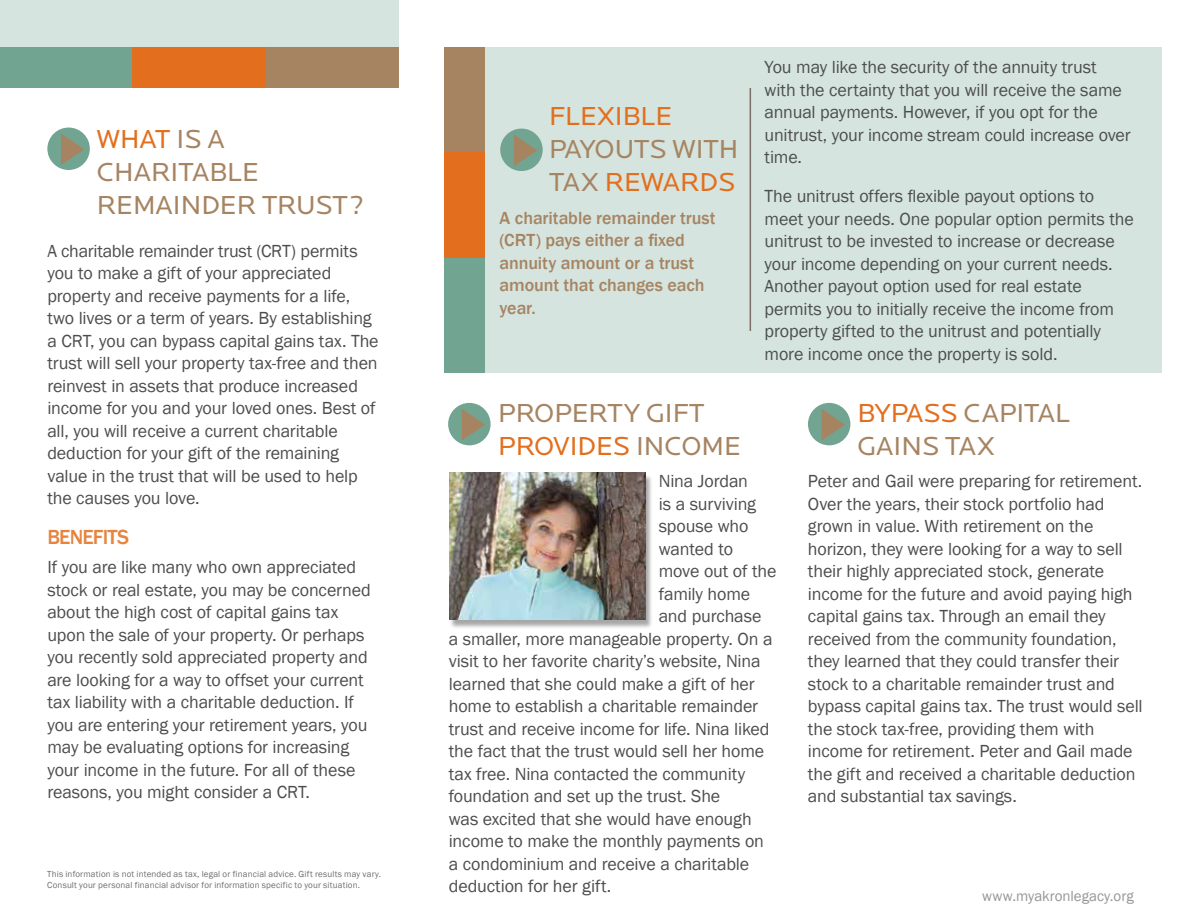
<style>
.page{position:relative;width:1188px;height:918px;background:#fff}
.page>*{position:absolute;margin:0;border:0;box-sizing:border-box;transform-origin:0 0}
.t1{font:27px/33px "Locator";color:#a68462}
.t2{font:27px "Locator";color:#e36f1e}
.t3{font:500 21px "Franklin Gothic";letter-spacing:-.04em;color:#e78540}
.t4{font:18px/22.5px "Franklin Gothic";letter-spacing:-.01em;color:#4d4d4f}
.t5{font:500 18px/22.5px "Franklin Gothic";letter-spacing:-.005em;color:#a68462}
.t6{font:15px "Franklin Gothic";color:#939598}
.t7{font:9px/10.8px "Franklin Gothic";letter-spacing:.02em;color:#6d6e71}
.s1{color:#e36f1e}
</style>
<div class="page">
<div style="left:444px;top:48px;width:718px;height:325px;background:#d5e4de"></div>
<div style="left:0;top:0;width:398px;height:76px;background:#d5e4de"></div>
<div style="left:0;top:47px;width:132px;height:40px;background:#72a492"></div>
<div style="left:265px;top:47px;width:133px;height:40px;background:#a68462"></div>
<div style="left:132px;top:47px;width:133px;height:40px;background:#e36f1e"></div>
<div style="left:47px;top:128px;width:43px;height:42px;background:#72a492;border-radius:50%"></div>
<svg style="left:61px;top:133px;width:23px;height:32px"></svg>
<div style="left:500px;top:129px;width:43px;height:42px;background:#72a492;border-radius:50%"></div>
<svg style="left:514px;top:134px;width:23px;height:32px"></svg>
<div style="left:448px;top:403px;width:43px;height:42px;background:#72a492;border-radius:50%"></div>
<svg style="left:462px;top:409px;width:23px;height:32px"></svg>
<div style="left:444px;top:258px;width:40px;height:115px;background:#72a492"></div>
<div style="left:444px;top:47px;width:40px;height:106px;background:#a68462"></div>
<div style="left:444px;top:152px;width:40px;height:106px;background:#e36f1e"></div>
<hr style="left:750px;top:88px;width:1px;height:243px;background:#7c6e66">
<div style="left:808px;top:403px;width:42px;height:42px;background:#72a492;border-radius:50%"></div>
<svg style="left:822px;top:409px;width:23px;height:32px"></svg>
<div style="left:449px;top:475px;width:204px;height:155px;background:#000;opacity:.35"></div>
<img style="left:450px;top:473px;width:195px;height:147px">
<h1 class="t1" style="left:97px;top:123px;width:268px"><span class="s1">WHAT</span> IS A<br>CHARITABLE<br>REMAINDER TRUST?</h1>
<p class="t4" style="left:47px;top:240px;width:333px">A charitable remainder trust (CRT) permits you to make a gift of your appreciated property and receive payments for a life, two lives or a term of years. By establishing a CRT, you can bypass capital gains tax. The trust will sell your property tax-free and then reinvest in assets that produce increased income for you and your loved ones. Best of all, you will receive a current charitable deduction for your gift of the remaining value in the trust that will be used to help the causes you love.</p>
<p class="t3" style="left:47px;top:524px;width:83px">BENEFITS</p>
<p class="t4" style="left:47px;top:557px;width:325px">If you are like many who own appreciated stock or real estate, you may be concerned about the high cost of capital gains tax upon the sale of your property. Or perhaps you recently sold appreciated property and are looking for a way to offset your current tax liability with a charitable deduction. If you are entering your retirement years, you may be evaluating options for increasing your income in the future. For all of these reasons, you might consider a CRT.</p>
<p class="t7" style="left:47px;top:869px;width:335px">This information is not intended as tax, legal or financial advice. Gift results may vary.<br>Consult your personal financial advisor for information specific to your situation.</p>
<h1 class="t2" style="left:549px;top:102px;width:125px">FLEXIBLE</h1>
<h1 class="t1" style="left:549px;top:134px;width:191px">PAYOUTS WITH<br>TAX <span class="s1">REWARDS</span></h1>
<p class="t5" style="left:500px;top:207px;width:217px">A charitable remainder trust (CRT) pays either a fixed annuity amount or a trust amount that changes each year.</p>
<p class="t4" style="left:765px;top:56px;width:368px">You may like the security of the annuity trust with the certainty that you will receive the same annual payments. However, if you opt for the unitrust, your income stream could increase over time.</p>
<p class="t4" style="left:765px;top:185px;width:371px">The unitrust offers flexible payout options to meet your needs. One popular option permits the unitrust to be invested to increase or decrease your income depending on your current needs.<br>Another payout option used for real estate permits you to initially receive the income from property gifted to the unitrust and potentially more income once the property is sold.</p>
<h1 class="t1" style="left:498px;top:397px;width:244px">PROPERTY GIFT<br><span class="s1">PROVIDES</span> INCOME</h1>
<p class="t4" style="left:659px;top:470px;width:91px">Nina Jordan</p>
<p class="t4" style="left:659px;top:493px;width:99px">is a surviving</p>
<p class="t4" style="left:659px;top:515px;width:91px">spouse who</p>
<p class="t4" style="left:659px;top:538px;width:76px">wanted to</p>
<p class="t4" style="left:659px;top:560px;width:119px">move out of the</p>
<p class="t4" style="left:659px;top:583px;width:93px">family home</p>
<p class="t4" style="left:659px;top:605px;width:104px">and purchase</p>
<p class="t4" style="left:449px;top:628px;width:325px">a smaller, more manageable property. On a</p>
<p class="t4" style="left:449px;top:650px;width:313px">visit to her favorite charity’s website, Nina</p>
<p class="t4" style="left:449px;top:673px;width:307px">learned that she could make a gift of her</p>
<p class="t4" style="left:449px;top:695px;width:311px">home to establish a charitable remainder</p>
<p class="t4" style="left:449px;top:718px;width:322px">trust and receive income for life. Nina liked</p>
<p class="t4" style="left:449px;top:740px;width:317px">the fact that the trust would sell her home</p>
<p class="t4" style="left:449px;top:763px;width:298px">tax free. Nina contacted the community</p>
<p class="t4" style="left:449px;top:785px;width:273px">foundation and set up the trust. She</p>
<p class="t4" style="left:449px;top:808px;width:304px">was excited that she would have enough</p>
<p class="t4" style="left:449px;top:830px;width:317px">income to make the monthly payments on</p>
<p class="t4" style="left:449px;top:853px;width:302px">a condominium and receive a charitable</p>
<p class="t4" style="left:449px;top:875px;width:164px">deduction for her gift.</p>
<h1 class="t1" style="left:857px;top:397px;width:214px"><span class="s1">BYPASS</span> CAPITAL<br>GAINS TAX</h1>
<p class="t4" style="left:808px;top:470px;width:336px">Peter and Gail were preparing for retirement.<br>Over the years, their stock portfolio had grown in value. With retirement on the horizon, they were looking for a way to sell their highly appreciated stock, generate income for the future and avoid paying high capital gains tax. Through an email they received from the community foundation, they learned that they could transfer their stock to a charitable remainder trust and bypass capital gains tax. The trust would sell the stock tax-free, providing them with income for retirement. Peter and Gail made the gift and received a charitable deduction and substantial tax savings.</p>
<p class="t6" style="left:982px;top:886px;width:153px">www.myakronlegacy.org</p>
</div>
